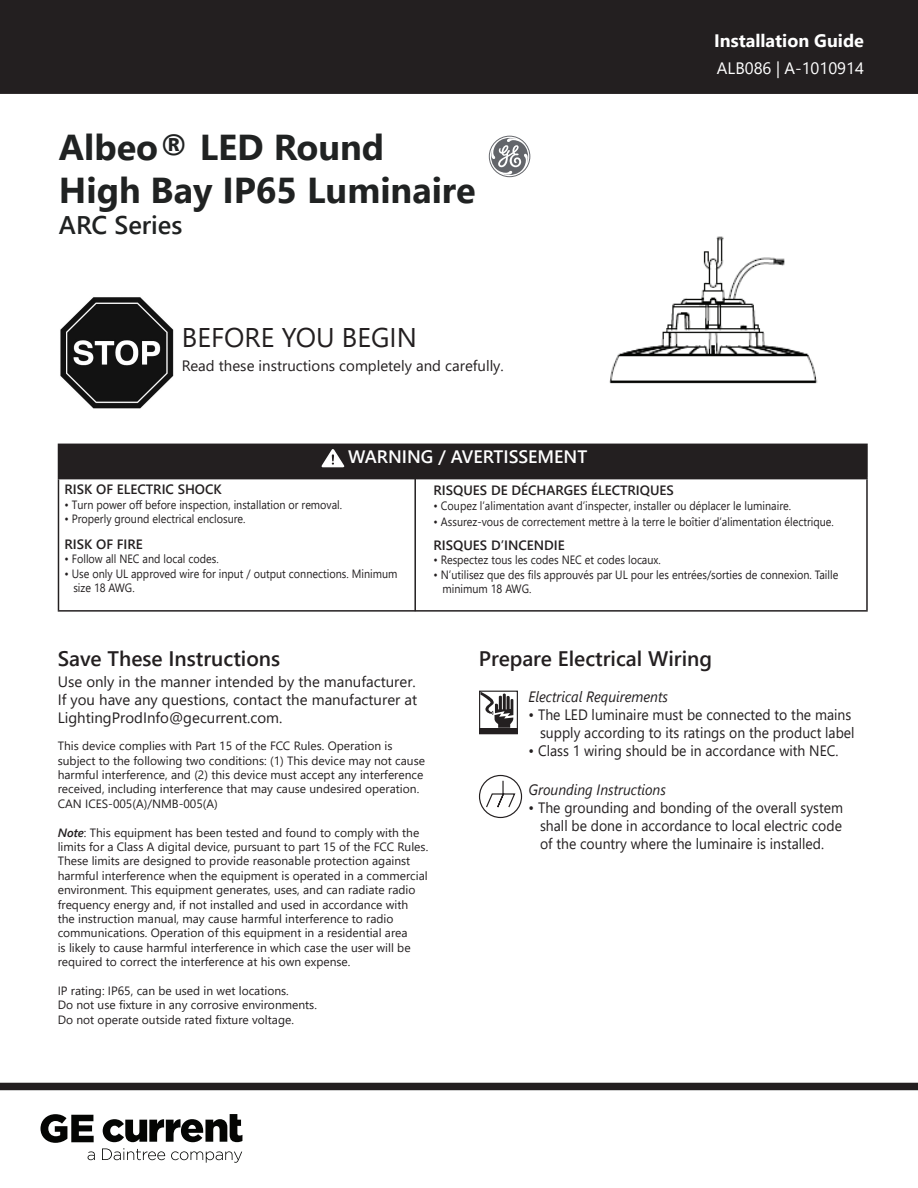
<style>
.page{position:relative;width:918px;height:1188px;background:#fff}
.page>*{position:absolute;margin:0;border:0;box-sizing:border-box;transform-origin:0 0}
.t1{font:700 36px/43.2px "Segoe UI";color:#202222}
.t2{font:27px "Segoe UI";color:#231f20}
.t3{font:600 25.5px "Segoe UI";color:#202222}
.t4{font:600 21px "Segoe UI";color:#231f20}
.t5{font:600 18px "Segoe UI";color:#fff}
.t6{font:700 18px "Segoe UI";color:#fff}
.t7{font:16.5px "Segoe UI";color:#fff}
.t8{font:15px "Segoe UI";color:#231f20;scale:.93 1}
.t9{font:15px "Segoe UI";color:#231f20}
.t10{font:italic 15px "Segoe UI";color:#231f20;scale:.93 1}
.t11{font:600 13.5px "Segoe UI";color:#231f20}
.t12{font:12px "Segoe UI";color:#231f20}
.t13{font:12px "Segoe UI";color:#231f20;scale:.9 1}
.s1{font-weight:600;font-style:italic}
</style>
<div class="page">
<div style="left:0;top:0;width:918px;height:94px;background:#231f20"></div>
<svg style="left:489px;top:136px;width:41px;height:41px"></svg>
<svg style="left:88px;top:1151px;width:7px;height:9px"></svg>
<svg style="left:102px;top:1148px;width:63px;height:12px"></svg>
<svg style="left:171px;top:1151px;width:71px;height:12px"></svg>
<svg style="left:40px;top:1114px;width:54px;height:29px"></svg>
<svg style="left:103px;top:1114px;width:139px;height:28px"></svg>
<div style="left:0;top:1083px;width:918px;height:7px;background:#231f20"></div>
<img style="left:60px;top:297px;width:114px;height:112px">
<svg style="left:481px;top:693px;width:32px;height:35px"></svg>
<div style="left:479px;top:691px;width:39px;height:43px;border:1px solid #231f20"></div>
<div style="left:479px;top:729px;width:39px;height:5px;background:#231f20"></div>
<svg style="left:478px;top:774px;width:45px;height:45px"></svg>
<div style="left:58px;top:444px;width:809px;height:35px;background:#231f20"></div>
<hr style="left:58px;top:444px;width:810px;height:1px;background:#231f20">
<hr style="left:866px;top:445px;width:2px;height:33px;background:#231f20">
<hr style="left:58px;top:478px;width:810px;height:1px;background:#231f20">
<hr style="left:58px;top:479px;width:1px;height:131px;background:#231f20">
<hr style="left:866px;top:479px;width:2px;height:131px;background:#231f20">
<hr style="left:58px;top:610px;width:810px;height:2px;background:#231f20">
<svg style="left:321px;top:449px;width:24px;height:18px"></svg>
<hr style="left:414px;top:478px;width:2px;height:133px;background:#231f20">
<img style="left:609px;top:236px;width:209px;height:148px">
<h1 class="t1" style="left:59px;top:123px;width:418px">Albeo® LED Round<br>High Bay IP65 Luminaire</h1>
<h3 class="t3" style="left:59px;top:201px;width:125px">ARC Series</h3>
<p class="t2" style="left:182px;top:312px;width:237px">BEFORE YOU BEGIN</p>
<p class="t9" style="left:182px;top:352px;width:323px">Read these instructions completely and carefully.</p>
<p class="t5" style="left:348px;top:440px;width:241px">WARNING / AVERTISSEMENT</p>
<h3 class="t6" style="left:714px;top:24px;width:151px">Installation Guide</h3>
<h3 class="t7" style="left:717px;top:53px;width:149px">ALB086 | A-1010914</h3>
<p class="t11" style="left:64px;top:477px;width:159px">RISK OF ELECTRIC SHOCK</p>
<p class="t13" style="left:64px;top:493px;width:310px">• Turn power off before inspection, installation or removal.</p>
<p class="t13" style="left:64px;top:508px;width:203px">• Properly ground electrical enclosure.</p>
<p class="t11" style="left:64px;top:531px;width:80px">RISK OF FIRE</p>
<p class="t13" style="left:64px;top:548px;width:173px">• Follow all NEC and local codes.</p>
<p class="t13" style="left:64px;top:562px;width:371px">• Use only UL approved wire for input / output connections. Minimum</p>
<p class="t13" style="left:73px;top:576px;width:70px">size 18 AWG.</p>
<p class="t11" style="left:434px;top:478px;width:242px">RISQUES DE DÉCHARGES ÉLECTRIQUES</p>
<p class="t13" style="left:434px;top:494px;width:399px">• Coupez l’alimentation avant d’inspecter, installer ou déplacer le luminaire.</p>
<p class="t13" style="left:434px;top:510px;width:446px">• Assurez-vous de correctement mettre à la terre le boîtier d’alimentation électrique.</p>
<p class="t11" style="left:434px;top:532px;width:133px">RISQUES D’INCENDIE</p>
<p class="t13" style="left:434px;top:549px;width:254px">• Respectez tous les codes NEC et codes locaux.</p>
<p class="t13" style="left:434px;top:563px;width:451px">• N’utilisez que des fils approuvés par UL pour les entrées/sorties de connexion. Taille</p>
<p class="t13" style="left:442px;top:577px;width:100px">minimum 18 AWG.</p>
<p class="t4" style="left:58px;top:639px;width:224px">Save These Instructions</p>
<p class="t9" style="left:58px;top:667px;width:360px">Use only in the manner intended by the manufacturer.</p>
<p class="t9" style="left:58px;top:685px;width:361px">If you have any questions, contact the manufacturer at</p>
<p class="t9" style="left:58px;top:703px;width:226px">LightingProdInfo@gecurrent.com.</p>
<p class="t12" style="left:58px;top:735px;width:336px">This device complies with Part 15 of the FCC Rules. Operation is</p>
<p class="t12" style="left:58px;top:749px;width:369px">subject to the following two conditions: (1) This device may not cause</p>
<p class="t12" style="left:58px;top:763px;width:367px">harmful interference, and (2) this device must accept any interference</p>
<p class="t12" style="left:58px;top:778px;width:363px">received, including interference that may cause undesired operation.</p>
<p class="t12" style="left:58px;top:792px;width:162px">CAN ICES-005(A)/NMB-005(A)</p>
<p class="t12" style="left:58px;top:821px;width:363px"><span class="s1">Note</span>: This equipment has been tested and found to comply with the</p>
<p class="t12" style="left:58px;top:835px;width:372px">limits for a Class A digital device, pursuant to part 15 of the FCC Rules.</p>
<p class="t12" style="left:58px;top:850px;width:354px">These limits are designed to provide reasonable protection against</p>
<p class="t12" style="left:58px;top:864px;width:372px">harmful interference when the equipment is operated in a commercial</p>
<p class="t12" style="left:58px;top:879px;width:359px">environment. This equipment generates, uses, and can radiate radio</p>
<p class="t12" style="left:58px;top:893px;width:352px">frequency energy and, if not installed and used in accordance with</p>
<p class="t12" style="left:58px;top:907px;width:337px">the instruction manual, may cause harmful interference to radio</p>
<p class="t12" style="left:58px;top:922px;width:351px">communications. Operation of this equipment in a residential area</p>
<p class="t12" style="left:58px;top:936px;width:354px">is likely to cause harmful interference in which case the user will be</p>
<p class="t12" style="left:58px;top:951px;width:294px">required to correct the interference at his own expense.</p>
<p class="t12" style="left:58px;top:979px;width:233px">IP rating: IP65, can be used in wet locations.</p>
<p class="t12" style="left:58px;top:994px;width:261px">Do not use fixture in any corrosive environments.</p>
<p class="t12" style="left:58px;top:1008px;width:238px">Do not operate outside rated fixture voltage.</p>
<p class="t4" style="left:479px;top:639px;width:235px">Prepare Electrical Wiring</p>
<p class="t10" style="left:529px;top:682px;width:152px">Electrical Requirements</p>
<p class="t8" style="left:529px;top:700px;width:349px">• The LED luminaire must be connected to the mains</p>
<p class="t8" style="left:540px;top:718px;width:340px">supply according to its ratings on the product label</p>
<p class="t8" style="left:529px;top:736px;width:335px">• Class 1 wiring should be in accordance with NEC.</p>
<p class="t10" style="left:529px;top:776px;width:149px">Grounding Instructions</p>
<p class="t8" style="left:529px;top:794px;width:340px">• The grounding and bonding of the overall system</p>
<p class="t8" style="left:540px;top:812px;width:326px">shall be done in accordance to local electric code</p>
<p class="t8" style="left:540px;top:830px;width:307px">of the country where the luminaire is installed.</p>
</div>
